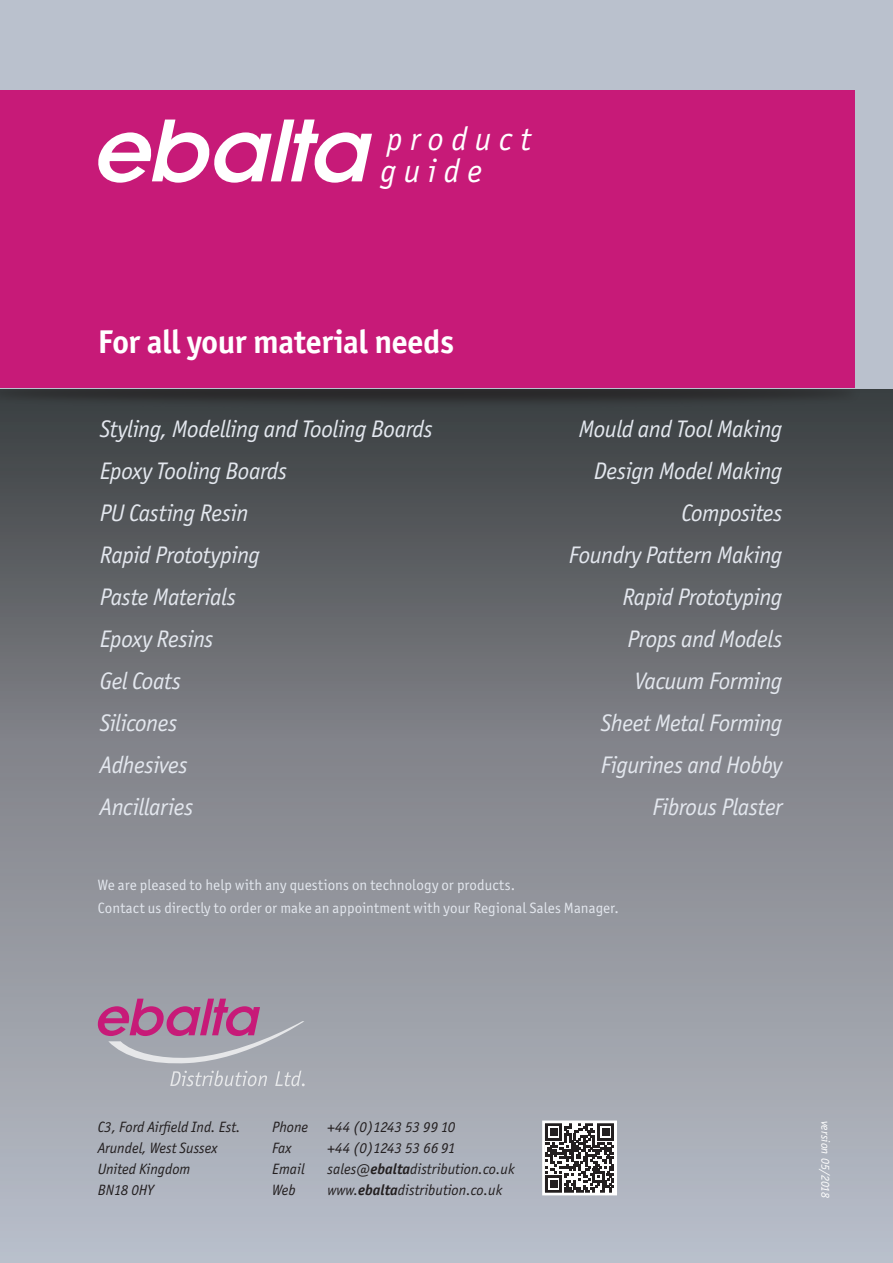
<style>
.page{position:relative;width:893px;height:1263px;background:#fff}
.page>*{position:absolute;margin:0;border:0;box-sizing:border-box;transform-origin:0 0}
.t1{font:700 33px "Officina San ITC";letter-spacing:-.01em;color:#fff}
.t2{font:italic 33px/32px "Officina San ITC";letter-spacing:.23em;color:#fff}
.t3{font:italic 24px/42px "Officina San ITC";letter-spacing:-.02em;color:#e3e7ee}
.t4{font:italic 15px/21px "Officina San ITC";color:#231f20}
.t5{font:15px/22.5px "Officina San ITC";letter-spacing:.005em;color:#e3e7ee}
.t6{font:italic 12px "Officina San ITC";letter-spacing:-.005em;color:#fff}
.s1{font-weight:700}
</style>
<div class="page">
<div style="left:0;top:372px;width:893px;height:891px;background:linear-gradient(to bottom,#434647,#c1c5d0)"></div>
<div style="left:0;top:378px;width:861px;height:30px;background:#231f20;opacity:.75"></div>
<div style="left:0;top:0;width:893px;height:388px;background:#bac1cd"></div>
<div style="left:0;top:90px;width:855px;height:298px;background:#c71a78"></div>
<svg style="left:97px;top:999px;width:208px;height:87px"></svg>
<svg style="left:98px;top:120px;width:274px;height:63px"></svg>
<svg style="left:541px;top:1119px;width:77px;height:78px"></svg>
<h1 class="t2" style="left:381px;top:123px;width:152px">product guide</h1>
<h1 class="t1" style="left:98px;top:322px;width:358px">For all your material needs</h1>
<p class="t3" style="left:100px;top:408px;width:334px">Styling, Modelling and Tooling Boards<br>Epoxy Tooling Boards<br>PU Casting Resin<br>Rapid Prototyping<br>Paste Materials<br>Epoxy Resins<br>Gel Coats<br>Silicones<br>Adhesives<br>Ancillaries</p>
<p class="t3" style="left:569px;top:408px;width:215px;text-align:right">Mould and Tool Making<br>Design Model Making<br>Composites<br>Foundry Pattern Making<br>Rapid Prototyping<br>Props and Models<br>Vacuum Forming<br>Sheet Metal Forming<br>Figurines and Hobby<br>Fibrous Plaster</p>
<p class="t5" style="left:98px;top:874px;width:523px">We are pleased to help with any questions on technology or products.<br>Contact us directly to order or make an appointment with your Regional Sales Manager.</p>
<p class="t4" style="left:98px;top:1116px;width:144px">C3, Ford Airfield Ind. Est.<br>Arundel, West Sussex<br>United Kingdom<br>BN18 0HY</p>
<p class="t4" style="left:272px;top:1116px;width:38px">Phone</p>
<p class="t4" style="left:328px;top:1116px;width:129px">+44 (0)1243 53 99 10</p>
<p class="t4" style="left:272px;top:1137px;width:21px">Fax</p>
<p class="t4" style="left:328px;top:1137px;width:129px">+44 (0)1243 53 66 91</p>
<p class="t4" style="left:272px;top:1158px;width:34px">Email</p>
<p class="t4" style="left:328px;top:1158px;width:188px">sales@<span class="s1">ebalta</span>distribution.co.uk</p>
<p class="t4" style="left:272px;top:1179px;width:25px">Web</p>
<p class="t4" style="left:328px;top:1179px;width:176px">www.<span class="s1">ebalta</span>distribution.co.uk</p>
<p class="t6" style="left:832px;top:1120px;width:79px;rotate:90deg">version 05/2018</p>
</div>
